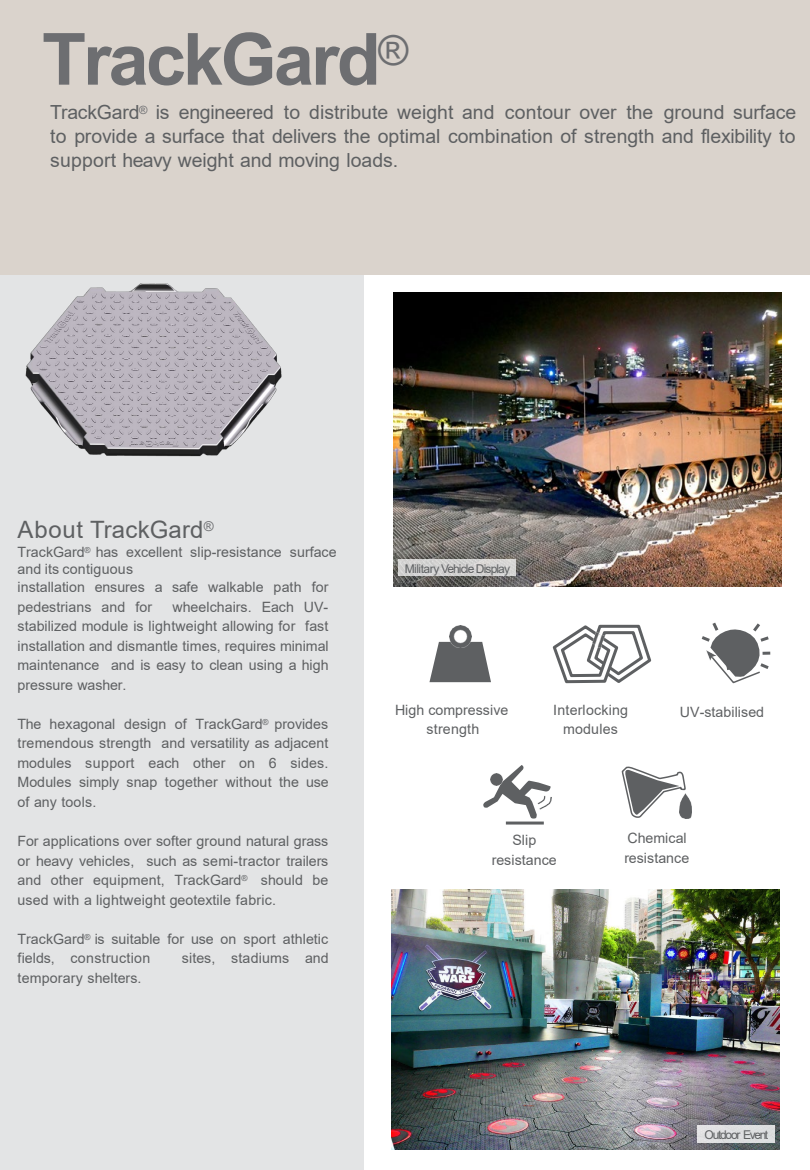
<style>
.page{position:relative;width:810px;height:1170px;background:#fff}
.page>*{position:absolute;margin:0;border:0;box-sizing:border-box;transform-origin:0 0}
.t1{font:700 72px "Arial";letter-spacing:-.04em;color:#6d6e71}
.t2{font:24px "Arial";letter-spacing:.01em;color:#5e6062}
.t3{font:19.5px/24.2px "Arial";letter-spacing:-.01em;color:#5e6062;text-align:justify}
.t4{font:14.25px/19.5px "Arial";color:#5e6062}
.t5{font:12px "Arial";letter-spacing:-.08em;color:#5e6062}
.t6{font:12px "Arial";letter-spacing:-.11em;color:#5e6062}
</style>
<div class="page">
<div style="left:0;top:262px;width:364px;height:908px;background:#e3e4e5"></div>
<div style="left:0;top:0;width:810px;height:274px;background:#dad3cc"></div>
<img style="left:25px;top:283px;width:257px;height:174px">
<svg style="left:552px;top:624px;width:100px;height:60px"></svg>
<img style="left:592px;top:631px;width:13px;height:18px">
<svg style="left:701px;top:622px;width:70px;height:62px"></svg>
<svg style="left:429px;top:642px;width:62px;height:40px;background:#78797b"></svg>
<img style="left:450px;top:626px;width:21px;height:21px">
<svg style="left:483px;top:765px;width:68px;height:54px"></svg>
<img style="left:537px;top:795px;width:14px;height:14px">
<hr style="left:506px;top:822px;width:38px;height:3px;background:#5e6062">
<svg style="left:621px;top:766px;width:65px;height:52px"></svg>
<img style="left:679px;top:793px;width:13px;height:26px">
<img style="left:394px;top:293px;width:388px;height:294px">
<div style="left:398px;top:560px;width:118px;height:16px;background:#d4d3d2"></div>
<img style="left:391px;top:890px;width:389px;height:260px">
<div style="left:697px;top:1125px;width:78px;height:17px;background:#dedfe1"></div>
<h2 class="t1" style="left:42px;top:9px;width:368px">TrackGard<sup>®</sup></h2>
<p class="t3" style="left:50px;top:100px;width:748px">TrackGard<sup>®</sup> is engineered to distribute weight and contour over the ground surface to provide a surface that delivers the optimal combination of strength and flexibility to support heavy weight and moving loads.</p>
<p class="t2" style="left:18px;top:513px;width:198px">About TrackGard<sup>®</sup></p>
<p class="t4" style="left:18px;top:544px;width:321px;line-height:17.1px">TrackGard<sup>®</sup> has excellent slip-resistance surface and its contiguous</p>
<p class="t4" style="left:18px;top:577px;width:312px">installation ensures a safe walkable path for pedestrians and for</p>
<p class="t4" style="left:18px;top:597px;width:313px;text-align:justify;text-indent:155px">wheelchairs. Each UV&shy;stabilized module is lightweight allowing for fast installation and dismantle times, requires minimal maintenance and is easy to clean using a high pressure washer.</p>
<p class="t4" style="left:18px;top:714px;width:313px;text-align:justify">The hexagonal design of TrackGard<sup>®</sup> provides tremendous strength and versatility as adjacent modules support each other on 6 sides.<br>Modules simply snap together without the use of any tools.</p>
<p class="t4" style="left:18px;top:831px;width:312px;text-align:justify">For applications over softer ground natural grass or heavy vehicles, such as semi-tractor trailers and other equipment, TrackGard<sup>®</sup> should be used with a lightweight geotextile fabric.</p>
<p class="t4" style="left:18px;top:929px;width:312px">TrackGard<sup>®</sup> is suitable for use on sport athletic fields, construction</p>
<p class="t4" style="left:182px;top:949px;width:148px">sites, stadiums and</p>
<p class="t4" style="left:18px;top:968px;width:125px">temporary shelters.</p>
<p class="t5" style="left:405px;top:561px;width:107px">Military Vehicle Display</p>
<p class="t4" style="left:395px;top:700px;width:115px;text-align:center">High compressive strength</p>
<p class="t4" style="left:553px;top:700px;width:76px;text-align:center">Interlocking modules</p>
<p class="t4" style="left:680px;top:702px;width:86px">UV-stabilised</p>
<p class="t4" style="left:512px;top:830px;width:25px">Slip</p>
<p class="t4" style="left:492px;top:850px;width:67px">resistance</p>
<p class="t4" style="left:624px;top:829px;width:66px">Chemical resistance</p>
<p class="t6" style="left:705px;top:1127px;width:65px">Outdoor Event</p>
</div>
